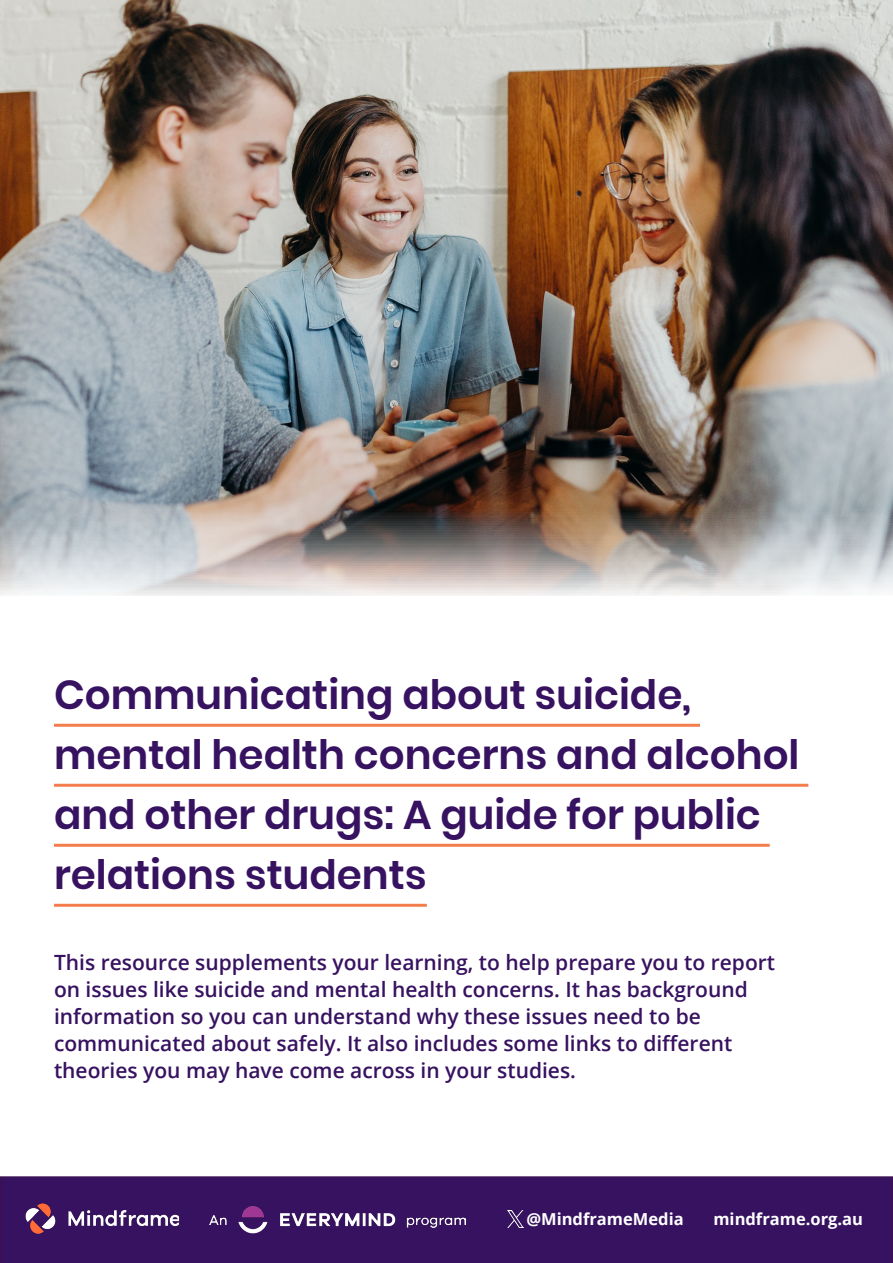
<style>
.page{position:relative;width:893px;height:1263px;background:#fff}
.page>*{position:absolute;margin:0;border:0;box-sizing:border-box;transform-origin:0 0}
.H1__Title{font:600 40.5px/60px "Poppins";color:#371260}
.H1__Title-2{font:600 21px/27px "Open Sans";color:#371260}
.t1{font:700 16.5px "Open Sans";color:#fff}
</style>
<div class="page">
<hr style="left:54px;top:724px;width:646px;height:3px;background:#f47d4d">
<hr style="left:54px;top:784px;width:754px;height:3px;background:#f47d4d">
<hr style="left:54px;top:844px;width:716px;height:3px;background:#f47d4d">
<hr style="left:54px;top:904px;width:373px;height:3px;background:#f47d4d">
<img style="left:0;top:0;width:893px;height:595px">
<div style="left:0;top:1176px;width:893px;height:87px;background:#371260"></div>
<img style="left:25px;top:1203px;width:153px;height:30px">
<div style="left:23px;top:1199px;width:157px;height:39px;border:1px solid #371260"></div>
<div style="left:713px;top:1208px;width:150px;height:25px;background:#371260"></div>
<img style="left:210px;top:1205px;width:256px;height:28px">
<div style="left:526px;top:1208px;width:163px;height:28px;background:#371260"></div>
<img style="left:508px;top:1211px;width:16px;height:16px">
<p class="H1__Title" style="left:54px;top:665px;width:747px">Communicating about suicide, mental health concerns and alcohol and other drugs: A guide for public relations students</p>
<p class="H1__Title-2" style="left:54px;top:948px;width:723px">This resource supplements your learning, to help prepare you to report on issues like suicide and mental health concerns. It has background information so you can understand why these issues need to be communicated about safely. It also includes some links to different theories you may have come across in your studies.</p>
<p class="t1" style="left:526px;top:1208px;width:159px">@MindframeMedia</p>
<p class="t1" style="left:713px;top:1208px;width:151px">mindframe.org.au</p>
</div>
